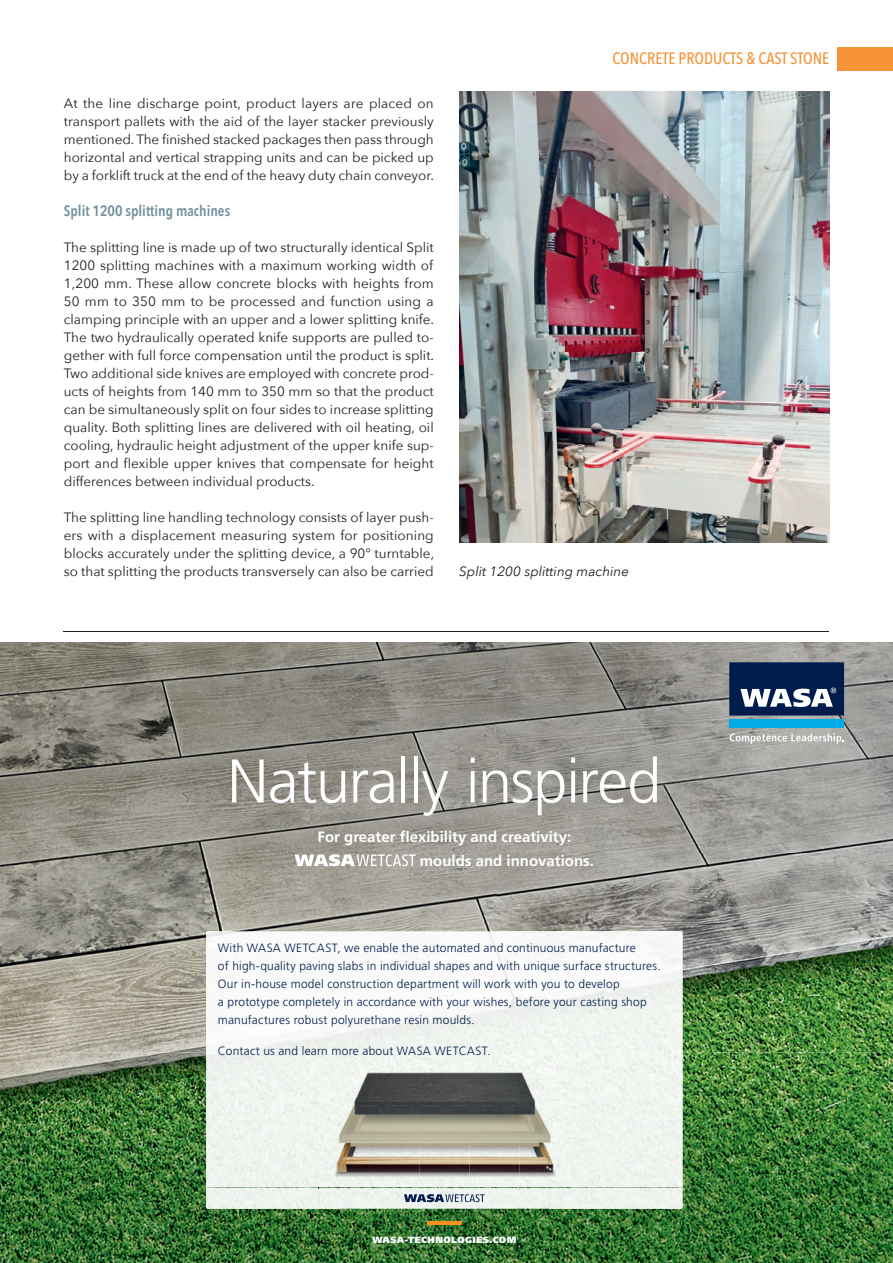
<style>
.page{position:relative;width:893px;height:1263px;background:#fff}
.page>*{position:absolute;margin:0;border:0;box-sizing:border-box;transform-origin:0 0}
.t1{font:300 61.5px "Frutiger LT Pro";letter-spacing:-.025em;color:#fff}
.t2{font:500 16.5px "Avenir Next Condensed";color:#f69238}
.t3{font:700 15px/24px "Frutiger LT Pro";color:#fff}
.t4{font:600 15px "Avenir Next Condensed";color:#73909f}
.t5{font:13.5px/18px "Avenir Next";color:#231f20;text-align:justify}
.t6{font:italic 13.5px "Avenir Next";color:#231f20}
.t7{font:300 12px/18px "Frutiger LT Pro";letter-spacing:.015em;color:#001c4c}
.t8{font:900 9px "Frutiger LT Pro";letter-spacing:.045em;color:#fff}
</style>
<div class="page">
<div style="left:838px;top:47px;width:55px;height:23px;background:#f69238"></div>
<hr style="left:64px;top:631px;width:765px;height:1px;background:#231f20">
<img style="left:0;top:1021px;width:893px;height:32px">
<img style="left:0;top:1053px;width:236px;height:210px">
<img style="left:653px;top:1053px;width:240px;height:210px">
<img style="left:236px;top:1209px;width:104px;height:54px">
<img style="left:549px;top:1209px;width:104px;height:54px">
<img style="left:340px;top:1209px;width:209px;height:54px">
<img style="left:0;top:642px;width:496px;height:227px">
<img style="left:496px;top:642px;width:156px;height:289px">
<img style="left:652px;top:853px;width:241px;height:168px">
<img style="left:0;top:869px;width:236px;height:152px">
<img style="left:236px;top:869px;width:261px;height:62px">
<img style="left:206px;top:931px;width:476px;height:278px">
<hr style="left:427px;top:1221px;width:34px;height:3px;background:#f7931d">
<img style="left:614px;top:642px;width:279px;height:211px">
<svg style="left:730px;top:733px;width:114px;height:11px"></svg>
<div style="left:729px;top:662px;width:115px;height:53px;background:#001c4c"></div>
<div style="left:729px;top:719px;width:115px;height:9px;background:#00abe7"></div>
<svg style="left:740px;top:688px;width:96px;height:19px"></svg>
<svg style="left:295px;top:854px;width:121px;height:12px"></svg>
<img style="left:319px;top:1050px;width:251px;height:140px">
<svg style="left:404px;top:1194px;width:81px;height:8px"></svg>
<img style="left:459px;top:91px;width:370px;height:451px">
<svg style="left:890px;top:1257px;width:3px;height:6px"></svg>
<p class="t5" style="left:64px;top:94px;width:372px">At the line discharge point, product layers are placed on transport pallets with the aid of the layer stacker previously mentioned. The finished stacked packages then pass through horizontal and vertical strapping units and can be picked up by a forklift truck at the end of the heavy duty chain conveyor.</p>
<p class="t4" style="left:64px;top:198px;width:168px">Split 1200 splitting machines</p>
<p class="t5" style="left:64px;top:238px;width:372px">The splitting line is made up of two structurally identical Split 1200 splitting machines with a maximum working width of 1,200 mm. These allow concrete blocks with heights from 50 mm to 350 mm to be processed and function using a clamping principle with an upper and a lower splitting knife.<br>The two hydraulically operated knife supports are pulled to&shy;gether with full force compensation until the product is split.<br>Two additional side knives are employed with concrete prod&shy;ucts of heights from 140 mm to 350 mm so that the product can be simultaneously split on four sides to increase splitting quality. Both splitting lines are delivered with oil heating, oil cooling, hydraulic height adjustment of the upper knife sup&shy;port and flexible upper knives that compensate for height differences between individual products.</p>
<p class="t5" style="left:64px;top:508px;width:372px">The splitting line handling technology consists of layer push&shy;ers with a displacement measuring system for positioning blocks accurately under the splitting device, a 90° turntable, so that splitting the products transversely can also be carried</p>
<p class="t2" style="left:612px;top:49px;width:218px">CONCRETE PRODUCTS &amp; CAST STONE</p>
<p class="t6" style="left:459px;top:560px;width:171px">Split 1200 splitting machine</p>
<h1 class="t1" style="left:227px;top:745px;width:436px">Naturally inspired</h1>
<p class="t3" style="left:420px;top:825px;width:176px;text-indent:-102px">For greater flexibility and creativity: moulds and innovations.</p>
<p class="t7" style="left:218px;top:939px;width:444px">With WASA WETCAST, we enable the automated and continuous manufacture<br>of high-quality paving slabs in individual shapes and with unique surface structures.<br>Our in-house model construction department will work with you to develop<br>a prototype completely in accordance with your wishes, before your casting shop manufactures robust polyurethane resin moulds.</p>
<p class="t7" style="left:218px;top:1042px;width:274px">Contact us and learn more about WASA WETCAST.</p>
<p class="t8" style="left:372px;top:1235px;width:146px">WASA-TECHNOLOGIES.COM</p>
</div>
